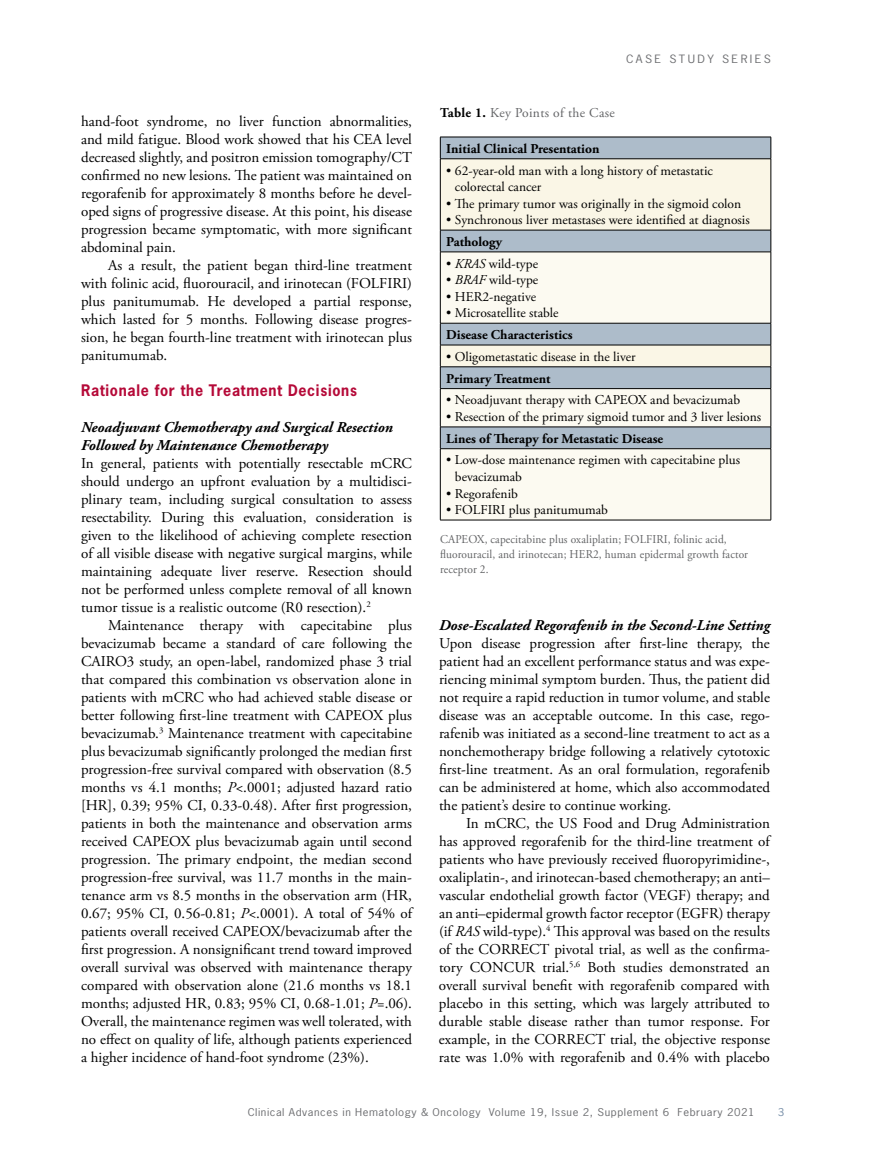
<style>
.page{position:relative;width:878px;height:1175px;background:#fff}
.page>*{position:absolute;margin:0;border:0;box-sizing:border-box;transform-origin:0 0}
.t1{font:15px/18px "Adobe Garamond Pro";color:#000;text-align:justify}
.t2{font:italic 700 15px/18px "Adobe Garamond Pro";color:#000}
.t3{font:700 15px "News Gothic Std";letter-spacing:.05em;color:#b50938;scale:.95 1}
.t4{font:13.5px/16.5px "Adobe Garamond Pro";color:#000}
.t5{font:700 13.5px "Adobe Garamond Pro";color:#000}
.t6{font:13.5px "Adobe Garamond Pro";letter-spacing:.025em;color:#636466}
.t7{font:12px/15px "Adobe Garamond Pro";letter-spacing:.01em;color:#636466;scale:.95 1}
.t8{font:10.8px "News Gothic Std";letter-spacing:.2em;color:#6d6e71;scale:1.11 1}
.t9{font:10.2px "News Gothic Std";letter-spacing:.05em;color:#6d6e71;scale:1.11 1}
.t10{font:10.2px "News Gothic Std";color:#738ba5;scale:1.11 1}
.s1{font-weight:700;color:#000}
.s2{font-style:italic}
</style>
<div class="page">
<div style="left:440px;top:137px;width:330px;height:22px;background:#adbcca"></div>
<div style="left:441px;top:159px;width:329px;height:71px;background:#faf6e6"></div>
<div style="left:441px;top:231px;width:329px;height:21px;background:#adbcca"></div>
<svg style="left:441px;top:253px;width:329px;height:267px;fill:#fcfaf1"></svg>
<hr style="left:440px;top:137px;width:331px;height:1px;background:#000">
<svg style="left:440px;top:137px;width:1px;height:21px"></svg>
<svg style="left:770px;top:137px;width:1px;height:21px"></svg>
<hr style="left:440px;top:158px;width:331px;height:1px;background:#000">
<hr style="left:440px;top:159px;width:1px;height:71px;background:#000">
<hr style="left:770px;top:159px;width:1px;height:71px;background:#000">
<hr style="left:440px;top:252px;width:1px;height:71px;background:#000">
<hr style="left:770px;top:252px;width:1px;height:71px;background:#000">
<hr style="left:440px;top:389px;width:1px;height:38px;background:#000">
<hr style="left:770px;top:389px;width:1px;height:38px;background:#000">
<hr style="left:440px;top:426px;width:331px;height:1px;background:#000">
<svg style="left:440px;top:427px;width:1px;height:21px"></svg>
<svg style="left:770px;top:427px;width:1px;height:21px"></svg>
<hr style="left:440px;top:448px;width:331px;height:1px;background:#000">
<hr style="left:440px;top:449px;width:1px;height:71px;background:#000">
<hr style="left:770px;top:449px;width:1px;height:71px;background:#000">
<hr style="left:440px;top:520px;width:331px;height:1px;background:#000">
<hr style="left:440px;top:230px;width:331px;height:1px;background:#000">
<svg style="left:440px;top:230px;width:1px;height:22px"></svg>
<svg style="left:770px;top:230px;width:1px;height:22px"></svg>
<hr style="left:440px;top:252px;width:331px;height:1px;background:#000">
<hr style="left:440px;top:323px;width:331px;height:1px;background:#000">
<hr style="left:440px;top:345px;width:331px;height:1px;background:#000">
<hr style="left:440px;top:366px;width:331px;height:1px;background:#000">
<svg style="left:440px;top:323px;width:1px;height:65px"></svg>
<svg style="left:770px;top:323px;width:1px;height:65px"></svg>
<hr style="left:440px;top:388px;width:331px;height:1px;background:#000">
<p class="t8" style="left:626px;top:52px;width:132px">CASE STUDY SERIES</p>
<p class="t6" style="left:440px;top:105px;width:176px"><span class="s1">Table 1.</span> Key Points of the Case</p>
<p class="t5" style="left:446px;top:141px;width:155px">Initial Clinical Presentation</p>
<p class="t4" style="left:455px;top:162px;width:259px;text-indent:-9px">• 62-year-old man with a long history of metastatic colorectal cancer</p>
<p class="t4" style="left:446px;top:195px;width:296px">• The primary tumor was originally in the sigmoid colon</p>
<p class="t4" style="left:446px;top:212px;width:305px">• Synchronous liver metastases were identified at diagnosis</p>
<p class="t5" style="left:446px;top:234px;width:57px">Pathology</p>
<p class="t4" style="left:446px;top:256px;width:93px">• <span class="s2">KRAS</span> wild-type</p>
<p class="t4" style="left:446px;top:272px;width:93px">• <span class="s2">BRAF</span> wild-type</p>
<p class="t4" style="left:446px;top:289px;width:91px">• HER2-negative</p>
<p class="t4" style="left:446px;top:305px;width:114px">• Microsatellite stable</p>
<p class="t5" style="left:446px;top:327px;width:128px">Disease Characteristics</p>
<p class="t4" style="left:446px;top:349px;width:191px">• Oligometastatic disease in the liver</p>
<p class="t5" style="left:446px;top:370px;width:106px">Primary Treatment</p>
<p class="t4" style="left:446px;top:392px;width:295px">• Neoadjuvant therapy with CAPEOX and bevacizumab</p>
<p class="t4" style="left:446px;top:409px;width:316px">• Resection of the primary sigmoid tumor and 3 liver lesions</p>
<p class="t5" style="left:446px;top:430px;width:218px">Lines of Therapy for Metastatic Disease</p>
<p class="t4" style="left:455px;top:452px;width:286px;text-indent:-9px">• Low-dose maintenance regimen with capecitabine plus bevacizumab</p>
<p class="t4" style="left:446px;top:485px;width:73px">• Regorafenib</p>
<p class="t4" style="left:446px;top:502px;width:163px">• FOLFIRI plus panitumumab</p>
<p class="t7" style="left:440px;top:532px;width:326px">CAPEOX, capecitabine plus oxaliplatin; FOLFIRI, folinic acid, fluorouracil, and irinotecan; HER2, human epidermal growth factor receptor 2.</p>
<p class="t1" style="left:81px;top:113px;width:332px">hand-foot syndrome, no liver function abnormalities, and mild fatigue. Blood work showed that his CEA level decreased slightly, and positron emission tomography/CT confirmed no new lesions. The patient was maintained on regorafenib for approximately 8 months before he devel&shy;oped signs of progressive disease. At this point, his disease progression became symptomatic, with more significant abdominal pain.</p>
<p class="t1" style="left:81px;top:257px;width:332px;text-indent:27px">As a result, the patient began third-line treatment with folinic acid, fluorouracil, and irinotecan (FOLFIRI) plus panitumumab. He developed a partial response, which lasted for 5 months. Following disease progres&shy;sion, he began fourth-line treatment with irinotecan plus panitumumab.</p>
<p class="t3" style="left:81px;top:380px;width:292px">Rationale for the Treatment Decisions</p>
<p class="t2" style="left:81px;top:419px;width:313px">Neoadjuvant Chemotherapy and Surgical Resection<br>Followed by Maintenance Chemotherapy</p>
<p class="t1" style="left:81px;top:455px;width:332px">In general, patients with potentially resectable mCRC should undergo an upfront evaluation by a multidisci&shy;plinary team, including surgical consultation to assess resectability. During this evaluation, consideration is given to the likelihood of achieving complete resection of all visible disease with negative surgical margins, while maintaining adequate liver reserve. Resection should not be performed unless complete removal of all known tumor tissue is a realistic outcome (R0 resection).<sup>2</sup></p>
<p class="t1" style="left:81px;top:617px;width:332px;text-indent:27px">Maintenance therapy with capecitabine plus bevacizumab became a standard of care following the CAIRO3 study, an open-label, randomized phase 3 trial that compared this combination vs observation alone in patients with mCRC who had achieved stable disease or better following first-line treatment with CAPEOX plus bevacizumab.<sup>3</sup> Maintenance treatment with capecitabine plus bevacizumab significantly prolonged the median first progression-free survival compared with observation (8.5 months vs 4.1 months; <span class="s2">P</span>&lt;.0001; adjusted hazard ratio [HR], 0.39; 95% CI, 0.33-0.48). After first progression, patients in both the maintenance and observation arms received CAPEOX plus bevacizumab again until second progression. The primary endpoint, the median second progression-free survival, was 11.7 months in the main&shy;tenance arm vs 8.5 months in the observation arm (HR, 0.67; 95% CI, 0.56-0.81; <span class="s2">P</span>&lt;.0001). A total of 54% of patients overall received CAPEOX/bevacizumab after the first progression. A nonsignificant trend toward improved overall survival was observed with maintenance therapy compared with observation alone (21.6 months vs 18.1 months; adjusted HR, 0.83; 95% CI, 0.68-1.01; <span class="s2">P</span>=.06).<br>Overall, the maintenance regimen was well tolerated, with no effect on quality of life, although patients experienced a higher incidence of hand-foot syndrome (23%).</p>
<p class="t2" style="left:439px;top:617px;width:332px">Dose-Escalated Regorafenib in the Second-Line Setting</p>
<p class="t1" style="left:439px;top:635px;width:332px">Upon disease progression after first-line therapy, the patient had an excellent performance status and was expe&shy;riencing minimal symptom burden. Thus, the patient did not require a rapid reduction in tumor volume, and stable disease was an acceptable outcome. In this case, rego&shy;rafenib was initiated as a second-line treatment to act as a nonchemotherapy bridge following a relatively cytotoxic first-line treatment. As an oral formulation, regorafenib can be administered at home, which also accommodated the patient’s desire to continue working.</p>
<p class="t1" style="left:439px;top:815px;width:332px;text-indent:27px">In mCRC, the US Food and Drug Administration has approved regorafenib for the third-line treatment of patients who have previously received fluoropyrimidine-, oxaliplatin-, and irinotecan-based chemotherapy; an anti– vascular endothelial growth factor (VEGF) therapy; and an anti–epidermal growth factor receptor (EGFR) therapy (if <span class="s2">RAS</span> wild-type).<sup>4</sup> This approval was based on the results of the CORRECT pivotal trial, as well as the confirma&shy;tory CONCUR trial.<sup>5,6</sup> Both studies demonstrated an overall survival benefit with regorafenib compared with placebo in this setting, which was largely attributed to durable stable disease rather than tumor response. For example, in the CORRECT trial, the objective response rate was 1.0% with regorafenib and 0.4% with placebo</p>
<p class="t9" style="left:248px;top:1105px;width:458px">Clinical Advances in Hematology &amp; Oncology Volume 19, Issue 2, Supplement 6 February 2021</p>
<p class="t10" style="left:777px;top:1105px;width:7px">3</p>
</div>
